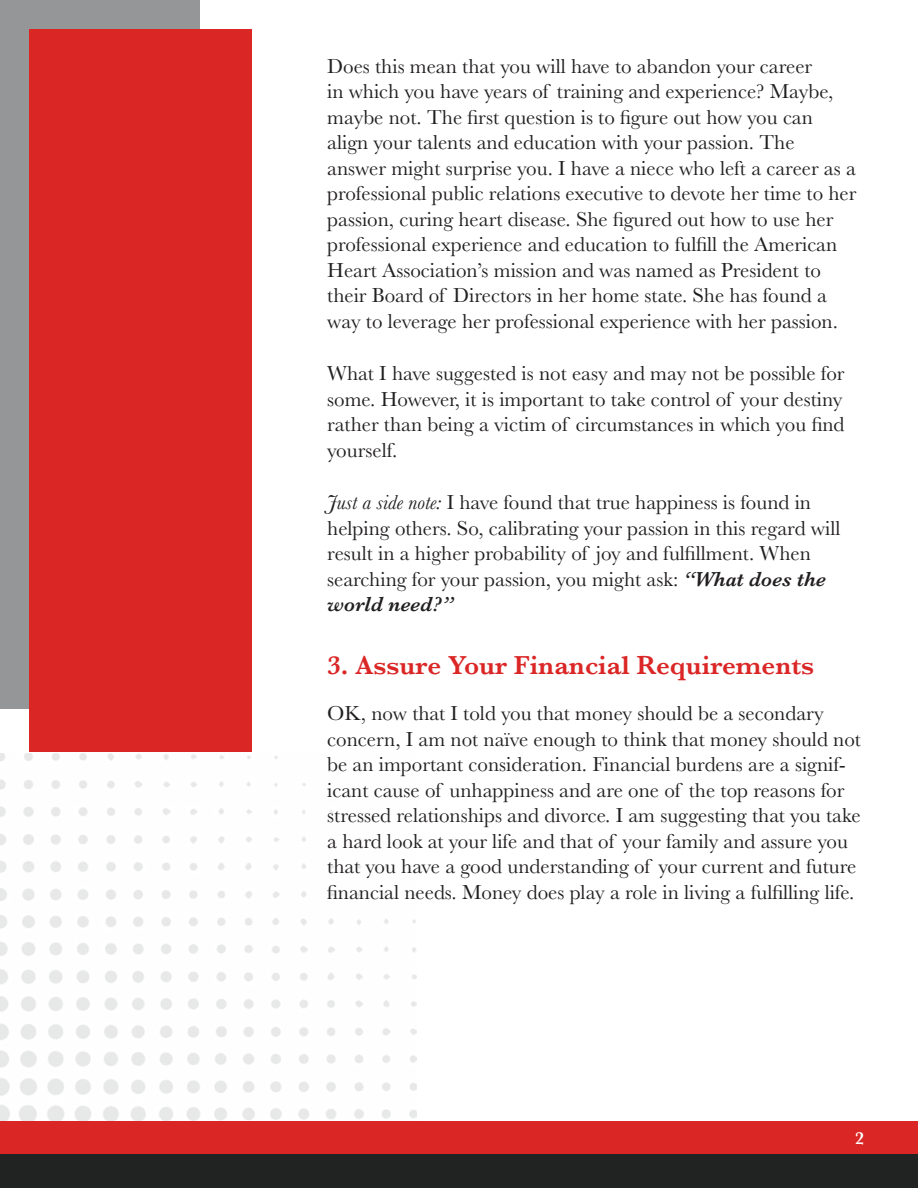
<style>
.page{position:relative;width:918px;height:1188px;background:#fff}
.page>*{position:absolute;margin:0;border:0;box-sizing:border-box;transform-origin:0 0}
.t1{font:600 27px "Baskerville";color:#db2626}
.t2{font:21px/25.5px "Baskerville";color:#221f1f}
.t3{font:600 18px "Baskerville";color:#fff}
.s1{font-style:italic}
.s2{font-weight:600;font-style:italic}
</style>
<div class="page">
<img style="left:0;top:754px;width:416px;height:367px">
<div style="left:0;top:0;width:200px;height:709px;background:#949698"></div>
<div style="left:30px;top:29px;width:222px;height:723px;background:#db2626"></div>
<div style="left:0;top:1121px;width:918px;height:67px;background:#db2626"></div>
<div style="left:0;top:1154px;width:918px;height:34px;background:#212222"></div>
<p class="t2" style="left:327px;top:56px;width:531px">Does this mean that you will have to abandon your career<br>in which you have years of training and experience? Maybe, maybe not. The first question is to figure out how you can align your talents and education with your passion. The answer might surprise you. I have a niece who left a career as a professional public relations executive to devote her time to her passion, curing heart disease. She figured out how to use her professional experience and education to fulfill the American Heart Association’s mission and was named as President to their Board of Directors in her home state. She has found a way to leverage her professional experience with her passion.</p>
<p class="t2" style="left:327px;top:361px;width:519px;text-align:justify">What I have suggested is not easy and may not be possible for some. However, it is important to take control of your destiny rather than being a victim of circumstances in which you find yourself.</p>
<p class="t2" style="left:327px;top:492px;width:515px"><span class="s1">Just a side note:</span> I have found that true happiness is found in helping others. So, calibrating your passion in this regard will result in a higher probability of joy and fulfillment. When searching for your passion, you might ask: <span class="s2">“What does the world need?”</span></p>
<p class="t1" style="left:327px;top:656px;width:488px">3. Assure Your Financial Requirements</p>
<p class="t2" style="left:327px;top:703px;width:535px">OK, now that I told you that money should be a secondary concern, I am not naïve enough to think that money should not be an important consideration. Financial burdens are a signif&shy;icant cause of unhappiness and are one of the top reasons for stressed relationships and divorce. I am suggesting that you take a hard look at your life and that of your family and assure you that you have a good understanding of your current and future financial needs. Money does play a role in living a fulfilling life.</p>
<p class="t3" style="left:855px;top:1132px;width:10px">2</p>
</div>
